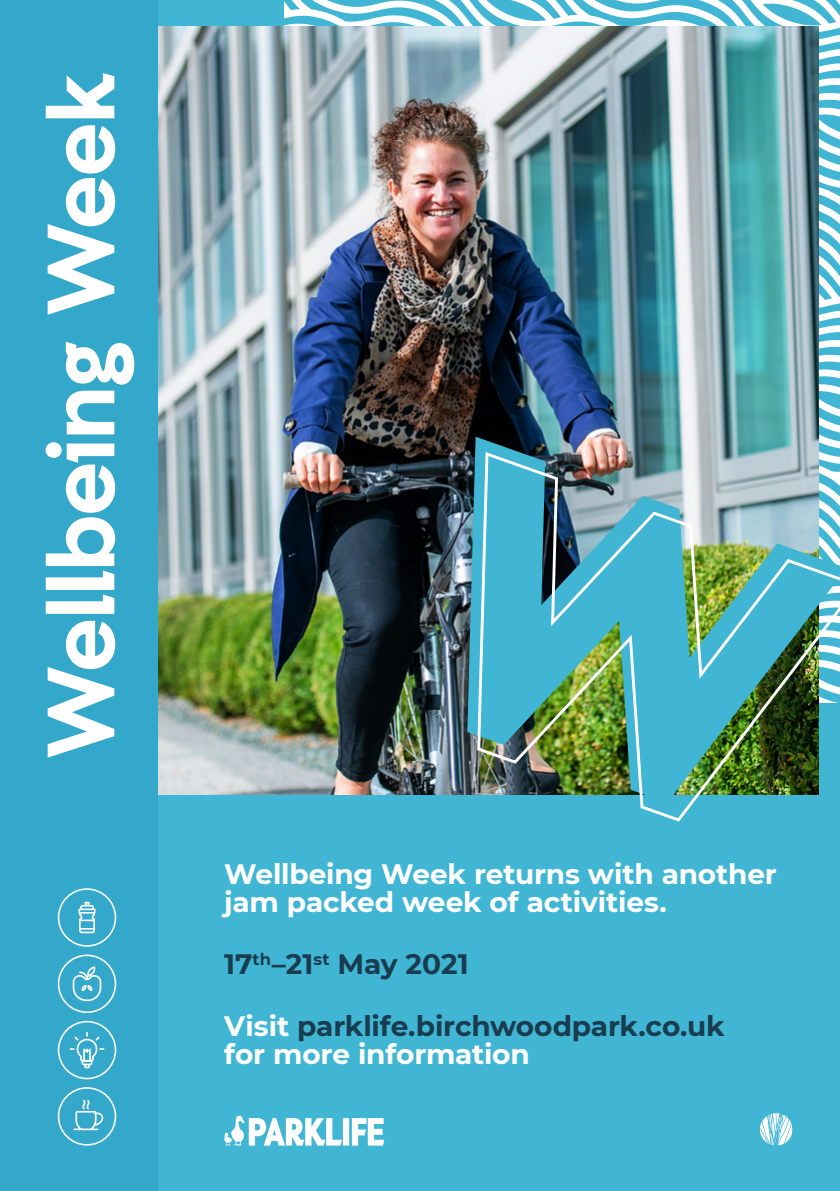
<style>
.page{position:relative;width:840px;height:1191px;background:#fff}
.page>*{position:absolute;margin:0;border:0;box-sizing:border-box;transform-origin:0 0}
.t1{font:700 95.2px "Auxilia";letter-spacing:-.015em;color:#fff}
.t2{font:700 28px/28px "Montserrat";letter-spacing:-.005em;color:#1a3c4f}
.t3{font:700 28px/28px "Montserrat";letter-spacing:-.01em;color:#fff}
.s1{color:#fff}
</style>
<div class="page">
<div style="left:0;top:0;width:839px;height:1191px;background:#40b6d4"></div>
<svg style="left:285px;top:0;width:554px;height:24px"></svg>
<div style="left:0;top:0;width:158px;height:1191px;background:#34a8cb"></div>
<img style="left:158px;top:26px;width:660px;height:768px">
<svg style="left:58px;top:888px;width:58px;height:58px"></svg>
<svg style="left:58px;top:1087px;width:58px;height:58px"></svg>
<svg style="left:58px;top:954px;width:58px;height:59px"></svg>
<svg style="left:58px;top:1020px;width:58px;height:59px"></svg>
<img style="left:467px;top:437px;width:372px;height:358px">
<img style="left:475px;top:450px;width:364px;height:372px">
<svg style="left:224px;top:1115px;width:160px;height:30px"></svg>
<svg style="left:760px;top:1113px;width:32px;height:32px"></svg>
<h1 class="t1" style="left:22px;top:758px;width:687px;rotate:-90deg">Wellbeing Week</h1>
<p class="t3" style="left:224px;top:859px;width:554px">Wellbeing Week returns with another jam packed week of activities.</p>
<p class="t2" style="left:224px;top:949px;width:246px">17<sup>th</sup>–21<sup>st</sup> May 2021</p>
<p class="t2" style="left:224px;top:1011px;width:502px"><span class="s1">Visit</span> parklife.birchwoodpark.co.uk <span class="s1">for more information</span></p>
</div>
